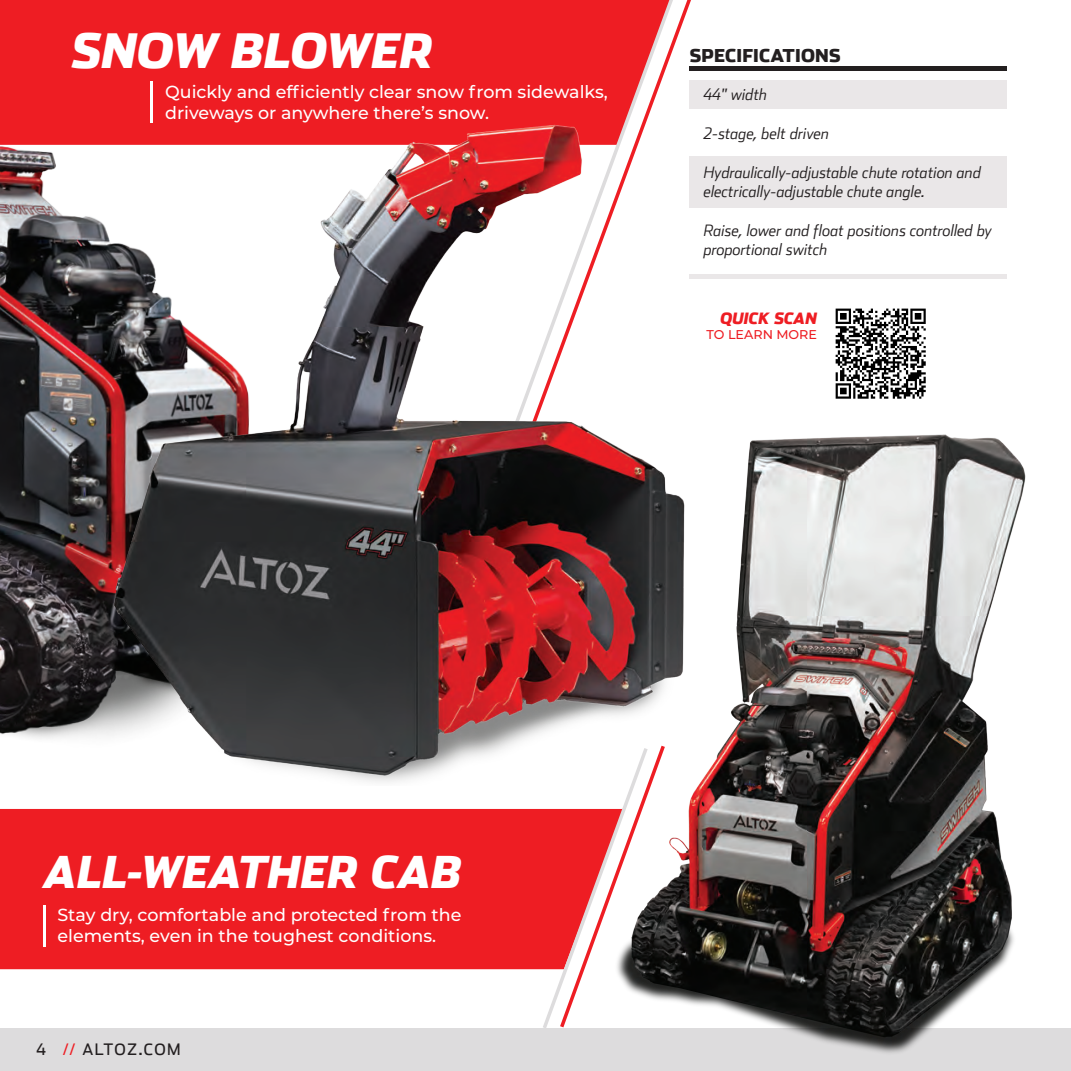
<style>
.page{position:relative;width:1071px;height:1071px;background:#fff}
.page>*{position:absolute;margin:0;border:0;box-sizing:border-box;transform-origin:0 0}
.t1{font:italic 900 47.25px "Stainless";color:#fff}
.t2{font:italic 900 43.75px "Stainless";color:#fff}
.t3{font:900 17.68px "Stainless";letter-spacing:.01em;color:#231f20}
.t4{font:500 17.5px/21px "Montserrat";color:#fff}
.t5{font:italic 300 15.92px/19.4px "Stainless";color:#231f20}
.t6{font:15.75px "Stainless";letter-spacing:.085em;color:#231f20}
.t7{font:italic 900 15.58px "Stainless";color:#ee1d23}
.t8{font:500 12.78px "Montserrat";color:#ee1d23}
.s1{color:#ee1d23}
</style>
<div class="page">
<div style="left:0;top:0;width:447px;height:112px;background:#ee1d23"></div>
<svg style="left:466px;top:0;width:245px;height:112px"></svg>
<div style="left:690px;top:80px;width:317px;height:29px;background:#eae7e8"></div>
<div style="left:690px;top:157px;width:317px;height:51px;background:#eae7e8"></div>
<hr style="left:690px;top:67px;width:317px;height:4px;background:#231f20">
<hr style="left:690px;top:275px;width:317px;height:4px;background:#eae7e8">
<svg style="left:854px;top:309px;width:72px;height:90px"></svg>
<div style="left:0;top:1028px;width:1071px;height:43px;background:#dddcdd"></div>
<hr style="left:150px;top:82px;width:2px;height:41px;background:#fff">
<img style="left:0;top:112px;width:31px;height:625px">
<img style="left:31px;top:112px;width:823px;height:670px">
<img style="left:594px;top:401px;width:432px;height:652px">
<div style="left:0;top:809px;width:540px;height:160px;background:#ee1d23"></div>
<hr style="left:44px;top:905px;width:2px;height:42px;background:#fff">
<svg style="left:540px;top:744px;width:127px;height:288px"></svg>
<p class="t1" style="left:72px;top:21px;width:363px">SNOW BLOWER</p>
<p class="t4" style="left:165px;top:81px;width:444px">Quickly and efficiently clear snow from sidewalks, driveways or anywhere there’s snow.</p>
<p class="t3" style="left:690px;top:44px;width:152px">SPECIFICATIONS</p>
<p class="t5" style="left:704px;top:84px;width:65px">44" width</p>
<p class="t5" style="left:704px;top:123px;width:127px">2-stage, belt driven</p>
<p class="t5" style="left:704px;top:162px;width:279px">Hydraulically-adjustable chute rotation and electrically-adjustable chute angle.</p>
<p class="t5" style="left:704px;top:220px;width:290px">Raise, lower and float positions controlled by proportional switch</p>
<p class="t7" style="left:720px;top:308px;width:98px">QUICK SCAN</p>
<p class="t8" style="left:707px;top:326px;width:112px">TO LEARN MORE</p>
<p class="t2" style="left:44px;top:845px;width:419px">ALL-WEATHER CAB</p>
<p class="t4" style="left:57px;top:904px;width:406px">Stay dry, comfortable and protected from the elements, even in the toughest conditions.</p>
<p class="t6" style="left:36px;top:1040px;width:11px">4</p>
<p class="t6" style="left:63px;top:1040px;width:119px"><span class="s1">//</span> ALTOZ.COM</p>
</div>
